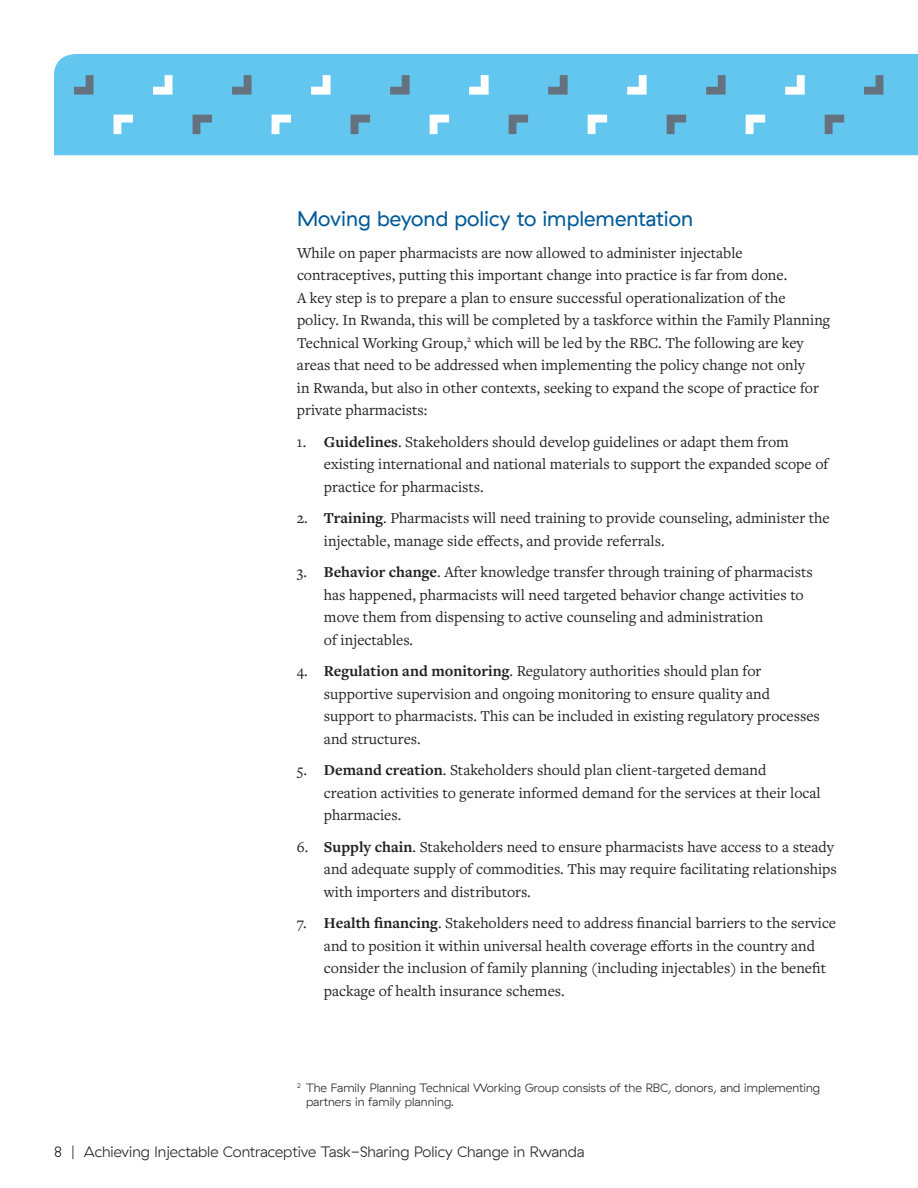
<style>
.page{position:relative;width:918px;height:1188px;background:#fff}
.page>*{position:absolute;margin:0;border:0;box-sizing:border-box;transform-origin:0 0}
.t1{font:21px "GT Haptik";color:#005a97}
.t2{font:15.75px/22.5px "Freight Text Pro";color:#231f20}
.t3{font:300 15px "GT Haptik";color:#231f20}
.t4{font:300 12px/14.4px "GT Haptik";letter-spacing:.005em;color:#231f20}
.s1{font-weight:700}
</style>
<div class="page">
<div style="left:54px;top:54px;width:864px;height:101px;background:#63c6ee"></div>
<svg style="left:74px;top:75px;width:20px;height:20px"></svg>
<svg style="left:114px;top:115px;width:19px;height:19px"></svg>
<svg style="left:153px;top:75px;width:20px;height:20px"></svg>
<svg style="left:193px;top:115px;width:19px;height:19px"></svg>
<svg style="left:232px;top:75px;width:20px;height:20px"></svg>
<svg style="left:272px;top:115px;width:19px;height:19px"></svg>
<svg style="left:311px;top:75px;width:20px;height:20px"></svg>
<svg style="left:351px;top:115px;width:19px;height:19px"></svg>
<svg style="left:390px;top:75px;width:20px;height:20px"></svg>
<svg style="left:430px;top:115px;width:19px;height:19px"></svg>
<svg style="left:469px;top:75px;width:20px;height:20px"></svg>
<svg style="left:509px;top:115px;width:19px;height:19px"></svg>
<svg style="left:548px;top:75px;width:20px;height:20px"></svg>
<svg style="left:588px;top:115px;width:19px;height:19px"></svg>
<svg style="left:627px;top:75px;width:20px;height:20px"></svg>
<svg style="left:667px;top:115px;width:19px;height:19px"></svg>
<svg style="left:706px;top:75px;width:20px;height:20px"></svg>
<svg style="left:746px;top:115px;width:19px;height:19px"></svg>
<svg style="left:785px;top:75px;width:20px;height:20px"></svg>
<svg style="left:825px;top:115px;width:19px;height:19px"></svg>
<svg style="left:864px;top:75px;width:19px;height:20px"></svg>
<h3 class="t1" style="left:297px;top:207px;width:398px">Moving beyond policy to implementation</h3>
<p class="t2" style="left:297px;top:241px;width:535px">While on paper pharmacists are now allowed to administer injectable contraceptives, putting this important change into practice is far from done.<br>A key step is to prepare a plan to ensure successful operationalization of the policy. In Rwanda, this will be completed by a taskforce within the Family Planning Technical Working Group,<sup>2</sup> which will be led by the RBC. The following are key areas that need to be addressed when implementing the policy change not only<br>in Rwanda, but also in other contexts, seeking to expand the scope of practice for private pharmacists:</p>
<p class="t2" style="left:324px;top:430px;width:506px;text-indent:-27px">1. <span class="s1">Guidelines</span>. Stakeholders should develop guidelines or adapt them from existing international and national materials to support the expanded scope of practice for pharmacists.</p>
<p class="t2" style="left:324px;top:506px;width:507px;text-indent:-27px">2. <span class="s1">Training</span>. Pharmacists will need training to provide counseling, administer the injectable, manage side effects, and provide referrals.</p>
<p class="t2" style="left:324px;top:560px;width:490px;text-indent:-27px">3. <span class="s1">Behavior change</span>. After knowledge transfer through training of pharmacists has happened, pharmacists will need targeted behavior change activities to move them from dispensing to active counseling and administration<br>of injectables.</p>
<p class="t2" style="left:324px;top:659px;width:497px;text-indent:-27px">4. <span class="s1">Regulation and monitoring</span>. Regulatory authorities should plan for supportive supervision and ongoing monitoring to ensure quality and support to pharmacists. This can be included in existing regulatory processes and structures.</p>
<p class="t2" style="left:324px;top:758px;width:498px;text-indent:-27px">5. <span class="s1">Demand creation</span>. Stakeholders should plan client-targeted demand creation activities to generate informed demand for the services at their local pharmacies.</p>
<p class="t2" style="left:324px;top:835px;width:514px;text-indent:-27px">6. <span class="s1">Supply chain</span>. Stakeholders need to ensure pharmacists have access to a steady and adequate supply of commodities. This may require facilitating relationships with importers and distributors.</p>
<p class="t2" style="left:324px;top:911px;width:514px;text-indent:-27px">7. <span class="s1">Health financing</span>. Stakeholders need to address financial barriers to the service and to position it within universal health coverage efforts in the country and consider the inclusion of family planning (including injectables) in the benefit package of health insurance schemes.</p>
<p class="t4" style="left:306px;top:1081px;width:516px;text-indent:-9px"><sup>2</sup> The Family Planning Technical Working Group consists of the RBC, donors, and implementing partners in family planning.</p>
<p class="t3" style="left:54px;top:1143px;width:532px">8 | Achieving Injectable Contraceptive Task-Sharing Policy Change in Rwanda</p>
</div>
